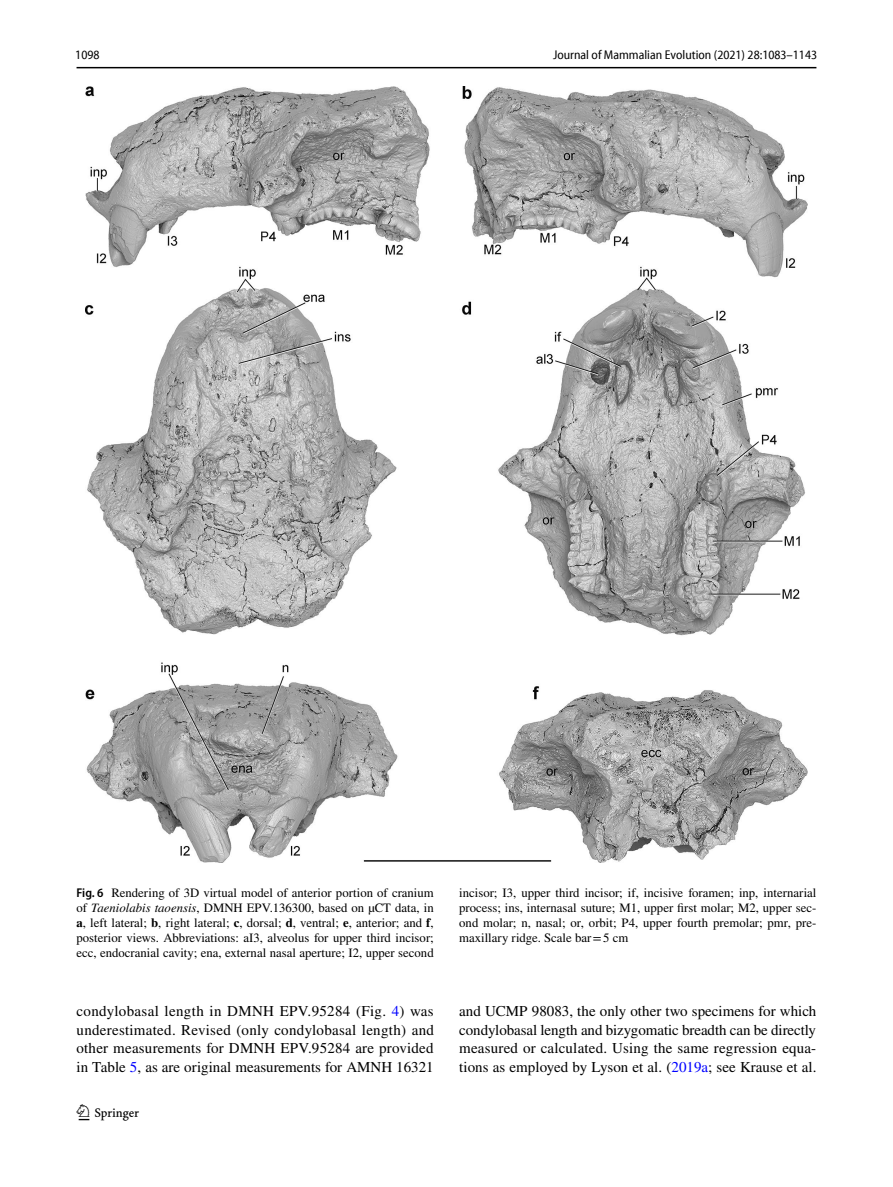
<style>
.page{position:relative;width:893px;height:1187px;background:#fff}
.page>*{position:absolute;margin:0;border:0;box-sizing:border-box;transform-origin:0 0}
.t1{font:22.5px "Springnew Regular 2";color:#000}
.t2{font:15px/18.8px "STIX";color:#000;text-align:justify}
.t3{font:12.75px/15px "STIX";color:#000;text-align:justify}
.t4{font:semi-condensed 12.75px "Myriad Pro Unic";color:#000}
.t5{font:12.75px "Myriad Pro Unic Semi Condensed 2";color:#000}
.s1{font-family:"Myriad Pro";font-weight:600;font-stretch:semi-condensed}
.s2{font-style:italic}
.s3{font-weight:700}
.s4{color:#00f}
</style>
<div class="page">
<hr style="left:77px;top:67px;width:739px;height:1px;background:#000">
<img style="left:85px;top:87px;width:723px;height:775px">
<p class="t5" style="left:75px;top:50px;width:26px">1098</p>
<p class="t4" style="left:553px;top:50px;width:266px">Journal of Mammalian Evolution (2021) 28:1083–1143</p>
<p class="t3" style="left:77px;top:886px;width:359px"><span class="s1">Fig. 6</span> Rendering of 3D virtual model of anterior portion of cranium of <span class="s2">Taeniolabis taoensis</span>, DMNH EPV.136300, based on µCT data, in <span class="s3">a</span>, left lateral; <span class="s3">b</span>, right lateral; <span class="s3">c</span>, dorsal; <span class="s3">d</span>, ventral; <span class="s3">e</span>, anterior; and <span class="s3">f</span>, posterior views. Abbreviations: aI3, alveolus for upper third incisor; ecc, endocranial cavity; ena, external nasal aperture; I2, upper second</p>
<p class="t3" style="left:459px;top:886px;width:359px">incisor; I3, upper third incisor; if, incisive foramen; inp, internarial process; ins, internasal suture; M1, upper first molar; M2, upper sec&shy;ond molar; n, nasal; or, orbit; P4, upper fourth premolar; pmr, pre&shy;maxillary ridge. Scale bar=5 cm</p>
<p class="t2" style="left:77px;top:1002px;width:359px">condylobasal length in DMNH EPV.95284 (Fig. <span class="s4">4</span>) was underestimated. Revised (only condylobasal length) and other measurements for DMNH EPV.95284 are provided in Table <span class="s4">5</span>, as are original measurements for AMNH 16321</p>
<p class="t2" style="left:459px;top:1002px;width:359px">and UCMP 98083, the only other two specimens for which condylobasal length and bizygomatic breadth can be directly measured or calculated. Using the same regression equa&shy;tions as employed by Lyson et al. (<span class="s4">2019a</span>; see Krause et al.</p>
<h1 class="t1" style="left:79px;top:1104px;width:62px">1 3</h1>
</div>
